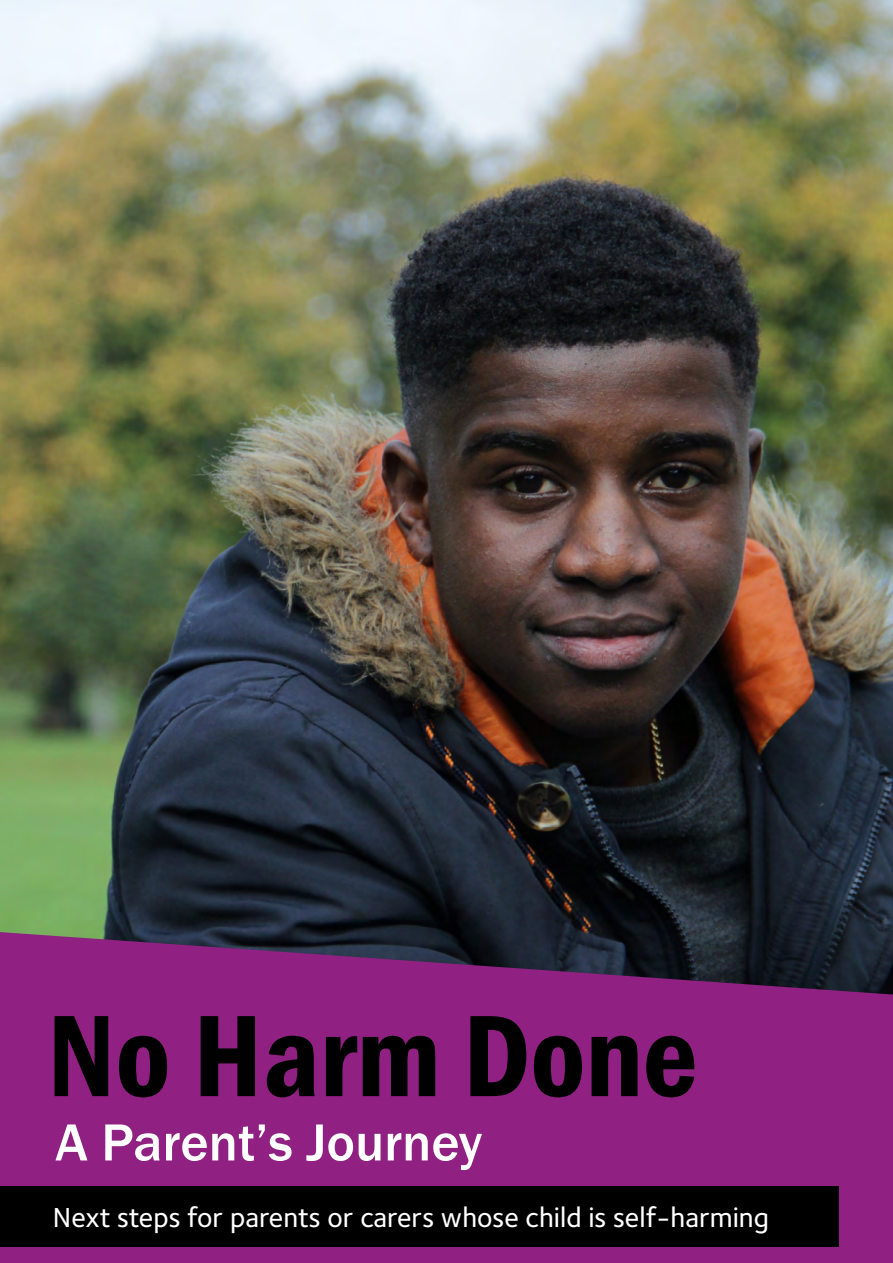
<style>
.page{position:relative;width:893px;height:1263px;background:#fff}
.page>*{position:absolute;margin:0;border:0;box-sizing:border-box;transform-origin:0 0}
.t1{font:600 condensed 120px "Franklin Gothic";color:#000}
.t2{font:500 54px "Franklin Gothic";color:#fff}
.t3{font:500 28.5px "Foundry Sterling";color:#fff}
</style>
<div class="page">
<img style="left:0;top:0;width:893px;height:929px">
<svg style="left:0;top:929px;width:893px;height:334px;background:#812077"></svg>
<div style="left:0;top:1186px;width:839px;height:61px;background:#000"></div>
<h1 class="t1" style="left:48px;top:976px;width:652px">No Harm Done</h1>
<h2 class="t2" style="left:55px;top:1109px;width:429px">A Parent’s Journey</h2>
<p class="t3" style="left:53px;top:1200px;width:717px">Next steps for parents or carers whose child is self-harming</p>
</div>
